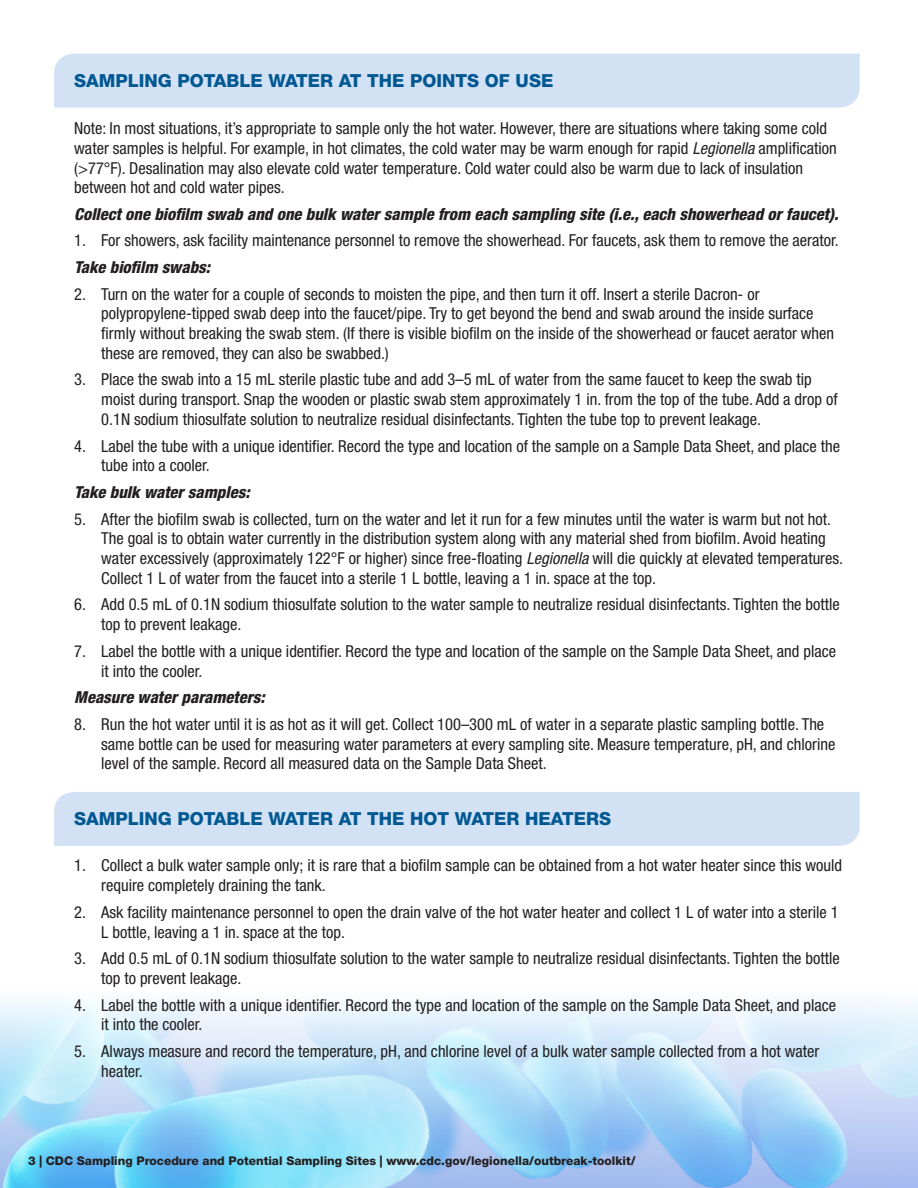
<style>
.page{position:relative;width:918px;height:1188px;background:#fff}
.page>*{position:absolute;margin:0;border:0;box-sizing:border-box;transform-origin:0 0}
.t1{font:800 18px "Helvetica Neue LT Std";color:#005892}
.body{font:condensed 16.5px/19.8px "Helvetica Neue LT Std";color:#231f20}
.t2{font:italic 800 condensed 16.5px "Helvetica Neue LT Std";color:#231f20}
.t3{font:800 12px "Helvetica Neue LT Std";color:#231f20}
.s1{font-style:italic}
</style>
<div class="page">
<img style="left:0;top:1000px;width:918px;height:188px">
<div style="left:54px;top:54px;width:806px;height:54px;background:#d2e2f4"></div>
<div style="left:54px;top:792px;width:806px;height:54px;background:#d2e2f4"></div>
<h2 class="t1" style="left:74px;top:70px;width:481px">SAMPLING POTABLE WATER AT THE POINTS OF USE</h2>
<p class="body" style="left:74px;top:118px;width:764px">Note: In most situations, it’s appropriate to sample only the hot water. However, there are situations where taking some cold water samples is helpful. For example, in hot climates, the cold water may be warm enough for rapid <span class="s1">Legionella</span> amplification (&gt;77°F). Desalination may also elevate cold water temperature. Cold water could also be warm due to lack of insulation between hot and cold water pipes.</p>
<h3 class="t2" style="left:74px;top:204px;width:766px">Collect one biofilm swab and one bulk water sample from each sampling site (i.e., each showerhead or faucet).</h3>
<p class="body" style="left:74px;top:231px;width:766px">1. For showers, ask facility maintenance personnel to remove the showerhead. For faucets, ask them to remove the aerator.</p>
<h3 class="t2" style="left:74px;top:257px;width:137px">Take biofilm swabs:</h3>
<p class="body" style="left:101px;top:284px;width:734px;text-indent:-27px">2. Turn on the water for a couple of seconds to moisten the pipe, and then turn it off. Insert a sterile Dacron- or polypropylene-tipped swab deep into the faucet/pipe. Try to get beyond the bend and swab around the inside surface firmly without breaking the swab stem. (If there is visible biofilm on the inside of the showerhead or faucet aerator when these are removed, they can also be swabbed.)</p>
<p class="body" style="left:101px;top:370px;width:738px;text-indent:-27px">3. Place the swab into a 15 mL sterile plastic tube and add 3–5 mL of water from the same faucet to keep the swab tip moist during transport. Snap the wooden or plastic swab stem approximately 1 in. from the top of the tube. Add a drop of<br>0.1N sodium thiosulfate solution to neutralize residual disinfectants. Tighten the tube top to prevent leakage.</p>
<p class="body" style="left:101px;top:436px;width:740px;text-indent:-27px">4. Label the tube with a unique identifier. Record the type and location of the sample on a Sample Data Sheet, and place the tube into a cooler.</p>
<h3 class="t2" style="left:74px;top:482px;width:177px">Take bulk water samples:</h3>
<p class="body" style="left:101px;top:509px;width:743px;text-indent:-27px">5. After the biofilm swab is collected, turn on the water and let it run for a few minutes until the water is warm but not hot.<br>The goal is to obtain water currently in the distribution system along with any material shed from biofilm. Avoid heating water excessively (approximately 122°F or higher) since free-floating <span class="s1">Legionella</span> will die quickly at elevated temperatures.<br>Collect 1 L of water from the faucet into a sterile 1 L bottle, leaving a 1 in. space at the top.</p>
<p class="body" style="left:101px;top:595px;width:740px;text-indent:-27px">6. Add 0.5 mL of 0.1N sodium thiosulfate solution to the water sample to neutralize residual disinfectants. Tighten the bottle top to prevent leakage.</p>
<p class="body" style="left:101px;top:641px;width:736px;text-indent:-27px">7. Label the bottle with a unique identifier. Record the type and location of the sample on the Sample Data Sheet, and place it into the cooler.</p>
<h3 class="t2" style="left:74px;top:687px;width:192px">Measure water parameters:</h3>
<p class="body" style="left:101px;top:714px;width:736px;text-indent:-27px">8. Run the hot water until it is as hot as it will get. Collect 100–300 mL of water in a separate plastic sampling bottle. The same bottle can be used for measuring water parameters at every sampling site. Measure temperature, pH, and chlorine level of the sample. Record all measured data on the Sample Data Sheet.</p>
<h2 class="t1" style="left:74px;top:808px;width:538px">SAMPLING POTABLE WATER AT THE HOT WATER HEATERS</h2>
<p class="body" style="left:101px;top:856px;width:743px;text-indent:-27px">1. Collect a bulk water sample only; it is rare that a biofilm sample can be obtained from a hot water heater since this would require completely draining the tank.</p>
<p class="body" style="left:101px;top:902px;width:739px;text-indent:-27px">2. Ask facility maintenance personnel to open the drain valve of the hot water heater and collect 1 L of water into a sterile 1<br>L bottle, leaving a 1 in. space at the top.</p>
<p class="body" style="left:101px;top:948px;width:740px;text-indent:-27px">3. Add 0.5 mL of 0.1N sodium thiosulfate solution to the water sample to neutralize residual disinfectants. Tighten the bottle top to prevent leakage.</p>
<p class="body" style="left:101px;top:995px;width:736px;text-indent:-27px">4. Label the bottle with a unique identifier. Record the type and location of the sample on the Sample Data Sheet, and place it into the cooler.</p>
<p class="body" style="left:101px;top:1041px;width:720px;text-indent:-27px">5. Always measure and record the temperature, pH, and chlorine level of a bulk water sample collected from a hot water heater.</p>
<p class="t3" style="left:28px;top:1154px;width:609px">3 | CDC Sampling Procedure and Potential Sampling Sites | www.cdc.gov/legionella/outbreak-toolkit/</p>
</div>
